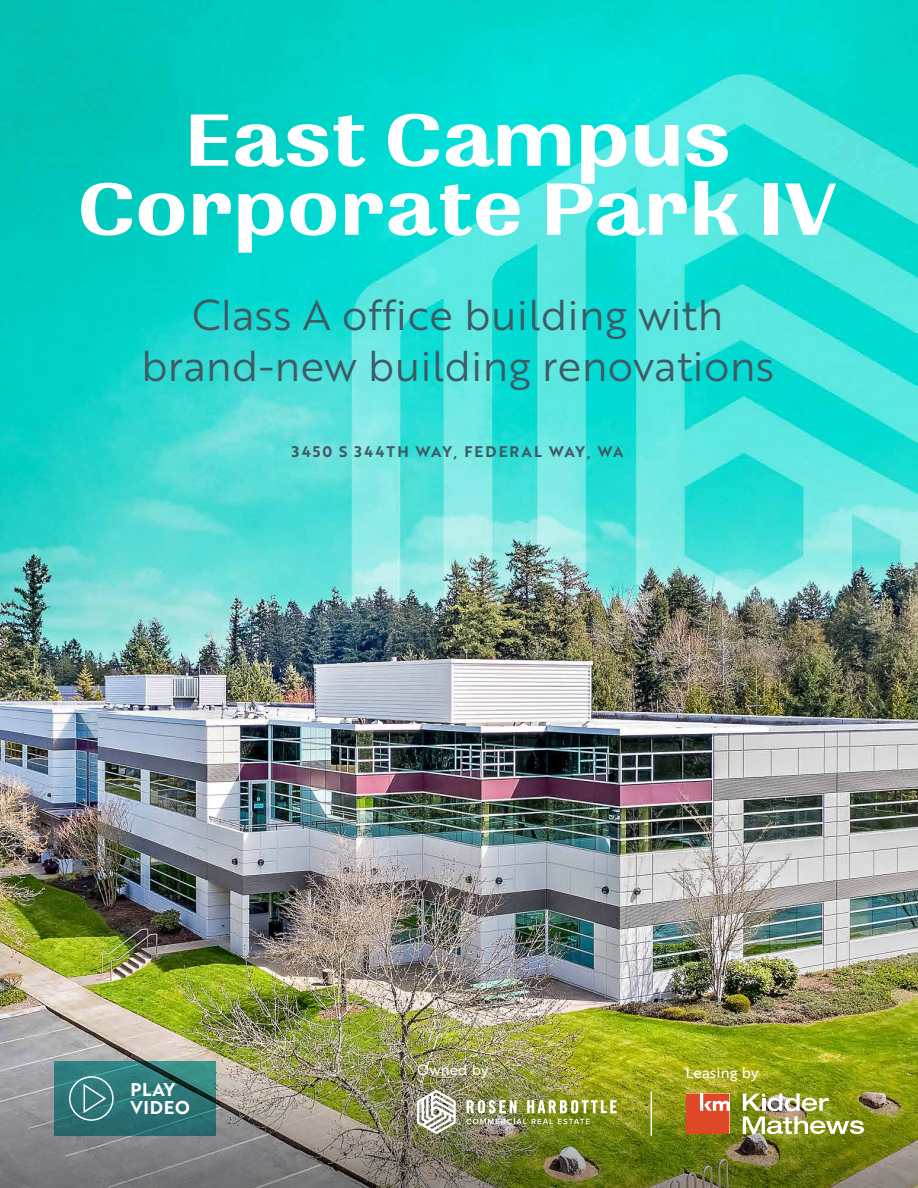
<style>
.page{position:relative;width:918px;height:1188px;background:#fff}
.page>*{position:absolute;margin:0;border:0;box-sizing:border-box;transform-origin:0 0}
.t1{font:500 87px/69px "Quilon";color:#fff;text-align:center}
.t2{font:42px/50.4px "Brother 1816 Book";color:#3e5a64;text-align:center}
.t3{font:18px/18px "Brother 1816 Bold";letter-spacing:.04em;color:#fff}
.t4{font:15px "Brother 1816 Bold";letter-spacing:.14em;color:#3e5a64}
.t5{font:14.55px "Brother 1816 Regular";letter-spacing:.01em;color:#fff}
</style>
<div class="page">
<img style="left:0;top:0;width:918px;height:1001px">
<img style="left:0;top:1001px;width:918px;height:187px">
<svg style="left:54px;top:1061px;width:162px;height:75px;background:#2c7475"></svg>
<svg style="left:68px;top:1075px;width:46px;height:46px;background:#4b8b8d"></svg>
<img style="left:743px;top:1093px;width:121px;height:41px">
<svg style="left:686px;top:1093px;width:43px;height:41px;background:#e25e41"></svg>
<svg style="left:467px;top:1100px;width:50px;height:13px"></svg>
<svg style="left:527px;top:1100px;width:90px;height:13px"></svg>
<svg style="left:466px;top:1119px;width:124px;height:5px"></svg>
<svg style="left:417px;top:1090px;width:39px;height:44px"></svg>
<hr style="left:651px;top:1092px;width:1px;height:44px;background:#fff">
<h1 class="t1" style="left:78px;top:106px;width:761px">East Campus<br>Corporate Park IV</h1>
<p class="t2" style="left:141px;top:289px;width:635px">Class A office building with brand-new building renovations</p>
<p class="t4" style="left:292px;top:440px;width:333px">3450 S 344TH WAY, FEDERAL WAY, WA</p>
<p class="t3" style="left:130px;top:1080px;width:61px">PLAY<br>VIDEO</p>
<p class="t5" style="left:417px;top:1059px;width:73px">Owned by</p>
<p class="t5" style="left:686px;top:1062px;width:74px">Leasing by</p>
</div>
